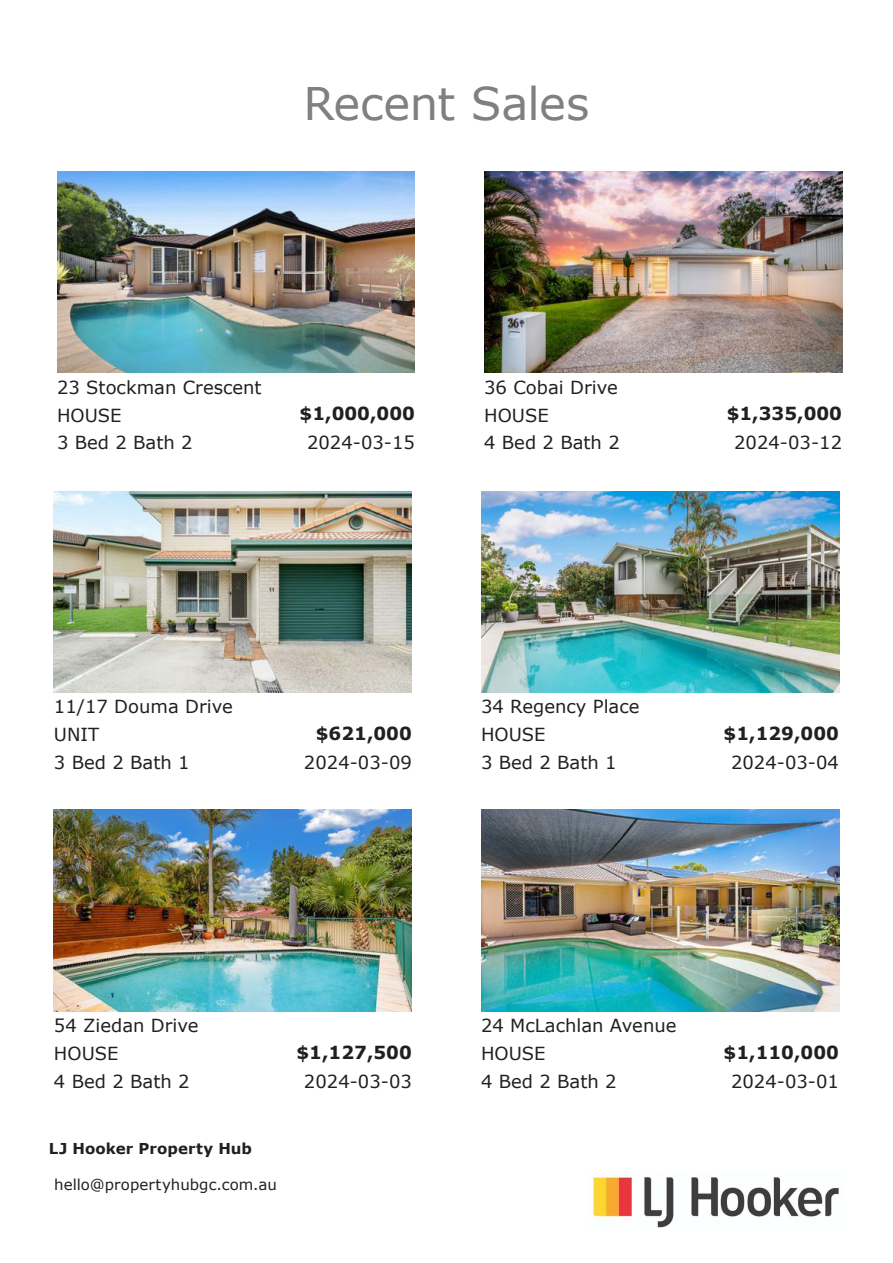
<style>
.page{position:relative;width:893px;height:1263px;background:#fff}
.page>*{position:absolute;margin:0;border:0;box-sizing:border-box;transform-origin:0 0}
.t1{font:45px "Verdana";letter-spacing:-.01em;color:#808080}
.t2{font:18px "Verdana";color:#231f20}
.t3{font:700 18px "Verdana";color:#231f20}
.t4{font:15px "Verdana";letter-spacing:.005em;color:#231f20}
.t5{font:700 15px "Verdana";letter-spacing:.01em;color:#231f20}
</style>
<div class="page">
<img style="left:593px;top:1174px;width:246px;height:54px">
<img style="left:57px;top:171px;width:358px;height:202px">
<img style="left:484px;top:171px;width:358px;height:202px">
<img style="left:54px;top:491px;width:358px;height:201px">
<img style="left:481px;top:491px;width:358px;height:201px">
<img style="left:54px;top:810px;width:358px;height:201px">
<img style="left:481px;top:810px;width:358px;height:201px">
<h1 class="t1" style="left:304px;top:86px;width:287px">Recent Sales</h1>
<p class="t2" style="left:57px;top:380px;width:206px">23 Stockman Crescent</p>
<p class="t2" style="left:484px;top:380px;width:135px">36 Cobai Drive</p>
<p class="t2" style="left:57px;top:408px;width:66px">HOUSE</p>
<p class="t3" style="left:300px;top:406px;width:117px">$1,000,000</p>
<p class="t2" style="left:484px;top:408px;width:66px">HOUSE</p>
<p class="t3" style="left:727px;top:406px;width:117px">$1,335,000</p>
<p class="t2" style="left:57px;top:436px;width:137px">3 Bed 2 Bath 2</p>
<p class="t2" style="left:307px;top:436px;width:109px">2024-03-15</p>
<p class="t2" style="left:484px;top:436px;width:137px">4 Bed 2 Bath 2</p>
<p class="t2" style="left:734px;top:436px;width:109px">2024-03-12</p>
<p class="t2" style="left:54px;top:700px;width:180px">11/17 Douma Drive</p>
<p class="t2" style="left:481px;top:700px;width:160px">34 Regency Place</p>
<p class="t2" style="left:54px;top:727px;width:47px">UNIT</p>
<p class="t3" style="left:316px;top:726px;width:98px">$621,000</p>
<p class="t2" style="left:481px;top:727px;width:66px">HOUSE</p>
<p class="t3" style="left:724px;top:726px;width:117px">$1,129,000</p>
<p class="t2" style="left:54px;top:755px;width:137px">3 Bed 2 Bath 1</p>
<p class="t2" style="left:304px;top:755px;width:109px">2024-03-09</p>
<p class="t2" style="left:481px;top:755px;width:137px">3 Bed 2 Bath 1</p>
<p class="t2" style="left:731px;top:755px;width:109px">2024-03-04</p>
<p class="t2" style="left:54px;top:1018px;width:146px">54 Ziedan Drive</p>
<p class="t2" style="left:481px;top:1018px;width:197px">24 McLachlan Avenue</p>
<p class="t2" style="left:54px;top:1046px;width:66px">HOUSE</p>
<p class="t3" style="left:296px;top:1045px;width:117px">$1,127,500</p>
<p class="t2" style="left:481px;top:1046px;width:66px">HOUSE</p>
<p class="t3" style="left:724px;top:1045px;width:117px">$1,110,000</p>
<p class="t2" style="left:54px;top:1074px;width:137px">4 Bed 2 Bath 2</p>
<p class="t2" style="left:304px;top:1074px;width:109px">2024-03-03</p>
<p class="t2" style="left:481px;top:1074px;width:137px">4 Bed 2 Bath 2</p>
<p class="t2" style="left:731px;top:1074px;width:109px">2024-03-01</p>
<p class="t5" style="left:49px;top:1143px;width:205px">LJ Hooker Property Hub</p>
<p class="t4" style="left:54px;top:1179px;width:224px">hello@propertyhubgc.com.au</p>
</div>
